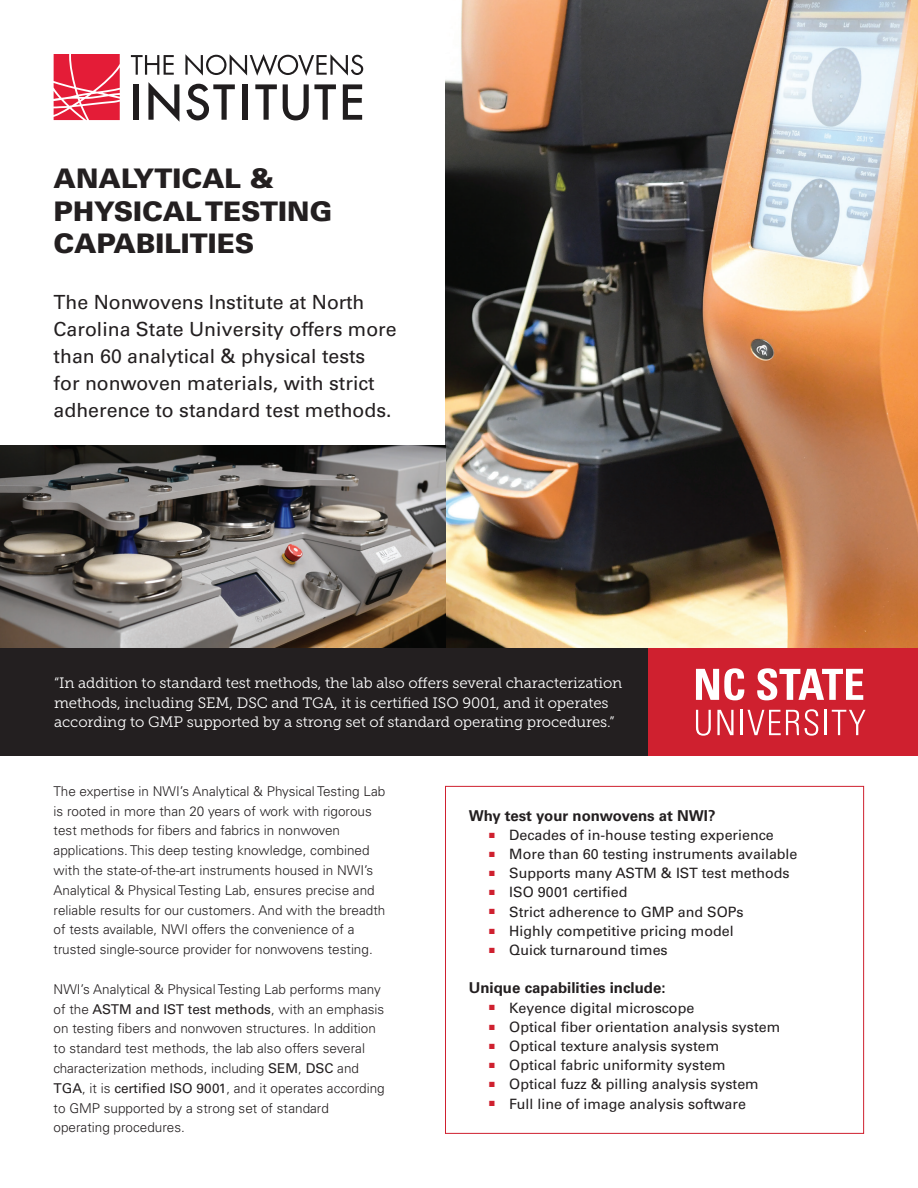
<style>
.page{position:relative;width:918px;height:1188px;background:#fff}
.page>*{position:absolute;margin:0;border:0;box-sizing:border-box;transform-origin:0 0}
.t1{font:900 27px/32.4px "Univers LT Std";color:#231f20}
.t2{font:19.5px/27px "Univers LT Std";color:#231f20}
.t3{font:15px/19.5px "Museo Slab 300";letter-spacing:-.005em;color:#fff}
.t4{font:700 15px "Univers LT Std";color:#231f20}
.t5{font:14.25px "Univers LT Std";color:#231f20}
.t6{font:300 13.5px/19.8px "Univers LT Std";color:#231f20}
.s1{font-weight:400}
</style>
<div class="page">
<img style="left:446px;top:0;width:472px;height:648px">
<svg style="left:131px;top:55px;width:43px;height:20px"></svg>
<svg style="left:185px;top:54px;width:178px;height:22px"></svg>
<div style="left:133px;top:84px;width:6px;height:36px;background:#201d1e"></div>
<svg style="left:148px;top:82px;width:31px;height:39px"></svg>
<svg style="left:186px;top:84px;width:49px;height:36px"></svg>
<div style="left:243px;top:84px;width:5px;height:36px;background:#201d1e"></div>
<svg style="left:255px;top:84px;width:22px;height:36px"></svg>
<svg style="left:283px;top:84px;width:53px;height:36px"></svg>
<svg style="left:343px;top:84px;width:19px;height:36px"></svg>
<svg style="left:54px;top:54px;width:66px;height:66px;background:#e8435a"></svg>
<div style="left:648px;top:648px;width:270px;height:108px;background:#cf202f"></div>
<svg style="left:696px;top:668px;width:48px;height:32px"></svg>
<svg style="left:757px;top:668px;width:106px;height:32px"></svg>
<svg style="left:696px;top:710px;width:15px;height:26px"></svg>
<svg style="left:717px;top:710px;width:17px;height:25px"></svg>
<hr style="left:741px;top:710px;width:2px;height:25px;background:#fff">
<svg style="left:748px;top:709px;width:70px;height:27px"></svg>
<hr style="left:825px;top:710px;width:2px;height:25px;background:#fff">
<svg style="left:832px;top:710px;width:34px;height:25px"></svg>
<div style="left:0;top:648px;width:648px;height:108px;background:#231f20"></div>
<img style="left:0;top:446px;width:446px;height:202px">
<div style="left:445px;top:786px;width:419px;height:348px;border:1px solid #cf202f"></div>
<p class="t1" style="left:54px;top:162px;width:280px">ANALYTICAL &amp;<br>PHYSICAL TESTING<br>CAPABILITIES</p>
<p class="t2" style="left:54px;top:288px;width:345px">The Nonwovens Institute at North Carolina State University offers more than 60 analytical &amp; physical tests<br>for nonwoven materials, with strict adherence to standard test methods.</p>
<p class="t3" style="left:54px;top:673px;width:570px">“In addition to standard test methods, the lab also offers several characterization methods, including SEM, DSC and TGA, it is certified ISO 9001, and it operates according to GMP supported by a strong set of standard operating procedures.”</p>
<p class="t6" style="left:54px;top:781px;width:333px">The expertise in NWI’s Analytical &amp; Physical Testing Lab is rooted in more than 20 years of work with rigorous test methods for fibers and fabrics in nonwoven applications. This deep testing knowledge, combined with the state-of-the-art instruments housed in NWI’s Analytical &amp; Physical Testing Lab, ensures precise and reliable results for our customers. And with the breadth of tests available, NWI offers the convenience of a trusted single-source provider for nonwovens testing.</p>
<p class="t6" style="left:54px;top:979px;width:333px">NWI’s Analytical &amp; Physical Testing Lab performs many of the <span class="s1">ASTM and IST test methods</span>, with an emphasis on testing fibers and nonwoven structures. In addition to standard test methods, the lab also offers several characterization methods, including <span class="s1">SEM</span>, <span class="s1">DSC</span> and <span class="s1">TGA</span>, it is <span class="s1">certified ISO 9001</span>, and it operates according to GMP supported by a strong set of standard operating procedures.</p>
<p class="t4" style="left:469px;top:806px;width:248px">Why test your nonwovens at NWI?</p>
<p class="t5" style="left:489px;top:826px;width:286px"><sup>■</sup> Decades of in-house testing experience</p>
<p class="t5" style="left:489px;top:845px;width:310px"><sup>■</sup> More than 60 testing instruments available</p>
<p class="t5" style="left:489px;top:865px;width:302px"><sup>■</sup> Supports many ASTM &amp; IST test methods</p>
<p class="t5" style="left:489px;top:884px;width:140px"><sup>■</sup> ISO 9001 certified</p>
<p class="t5" style="left:489px;top:903px;width:256px"><sup>■</sup> Strict adherence to GMP and SOPs</p>
<p class="t5" style="left:489px;top:922px;width:246px"><sup>■</sup> Highly competitive pricing model</p>
<p class="t5" style="left:489px;top:941px;width:180px"><sup>■</sup> Quick turnaround times</p>
<p class="t4" style="left:469px;top:979px;width:198px">Unique capabilities include:</p>
<p class="t5" style="left:489px;top:999px;width:207px"><sup>■</sup> Keyence digital microscope</p>
<p class="t5" style="left:489px;top:1018px;width:293px"><sup>■</sup> Optical fiber orientation analysis system</p>
<p class="t5" style="left:489px;top:1037px;width:232px"><sup>■</sup> Optical texture analysis system</p>
<p class="t5" style="left:489px;top:1057px;width:238px"><sup>■</sup> Optical fabric uniformity system</p>
<p class="t5" style="left:489px;top:1076px;width:271px"><sup>■</sup> Optical fuzz &amp; pilling analysis system</p>
<p class="t5" style="left:489px;top:1095px;width:258px"><sup>■</sup> Full line of image analysis software</p>
</div>
